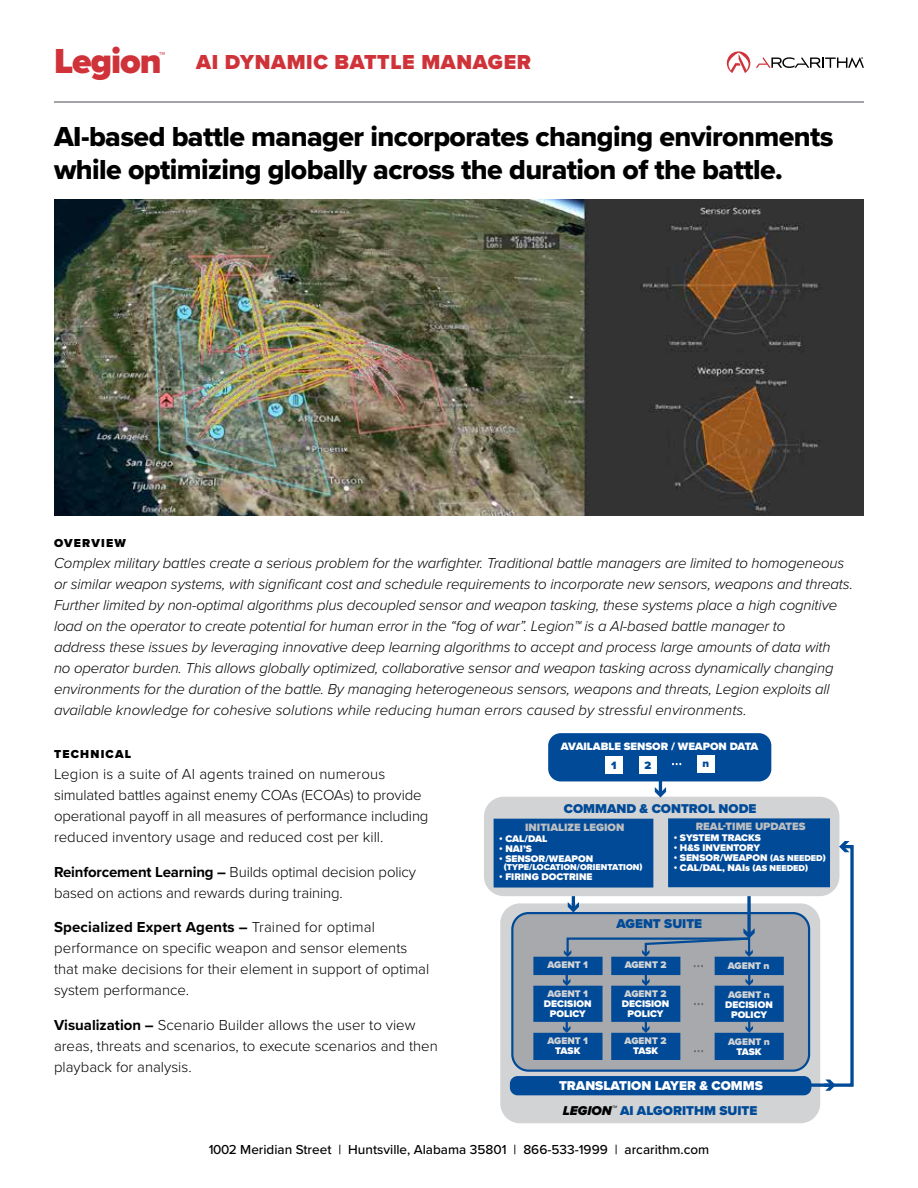
<style>
.page{position:relative;width:918px;height:1188px;background:#fff}
.page>*{position:absolute;margin:0;border:0;box-sizing:border-box;transform-origin:0 0}
.t1{font:900 36px "Proxima Nova";letter-spacing:-.03em;color:#cf3339}
.t2{font:28.5px/33px "Proxima Nova Extrabld";letter-spacing:-.02em;color:#000}
.t3{font:900 21px "Proxima Nova";letter-spacing:.03em;color:#cf3339}
.t4{font:italic 300 15px/21px "Proxima Nova";letter-spacing:-.01em;color:#000}
.t5{font:300 15px/21px "Proxima Nova";color:#000}
.t6{font:500 13.5px "Proxima Nova";color:#000}
.t7{font:900 13.5px "Proxima Nova";color:#cf3339}
.t8{font:900 13.2px "Proxima Nova";color:#004a98}
.t9{font:900 13.2px "Proxima Nova";color:#fff}
.t10{font:900 12px "Proxima Nova";letter-spacing:.1em;color:#000}
.t11{font:900 11.1px "Proxima Nova";color:#bcbec0}
.t12{font:900 11.1px "Proxima Nova";color:#fff}
.t13{font:900 11.1px "Proxima Nova";color:#004a98}
.t14{font:900 9.9px/9.9px "Proxima Nova";color:#fff;text-align:center}
.t15{font:900 9.9px "Proxima Nova";color:#d1d3d4}
.t16{font:900 8.85px "Proxima Nova";color:#fff}
.s1{font-weight:700}
.s2{font-size:8.85px}
.s3{font-style:italic;color:#000}
</style>
<div class="page">
<hr style="left:54px;top:102px;width:810px;height:1px;background:#484b50">
<svg style="left:727px;top:51px;width:23px;height:22px"></svg>
<svg style="left:756px;top:57px;width:108px;height:12px"></svg>
<img style="left:54px;top:199px;width:810px;height:316px">
<div style="left:500px;top:903px;width:320px;height:220px;background:#d1d3d4;border-radius:20px"></div>
<div style="left:548px;top:733px;width:223px;height:48px;background:#004a98;border-radius:13px"></div>
<div style="left:484px;top:797px;width:355px;height:99px;background:#d1d3d4;border-radius:20px"></div>
<div style="left:605px;top:756px;width:18px;height:18px;background:#fff"></div>
<div style="left:639px;top:756px;width:18px;height:18px;background:#fff"></div>
<div style="left:697px;top:755px;width:18px;height:18px;background:#fff"></div>
<hr style="left:659px;top:777px;width:3px;height:17px;background:#004a98">
<svg style="left:655px;top:787px;width:11px;height:10px"></svg>
<div style="left:510px;top:1076px;width:301px;height:19px;background:#004a98;border-radius:8px"></div>
<svg style="left:672px;top:763px;width:9px;height:2px"></svg>
<svg style="left:494px;top:818px;width:360px;height:273px"></svg>
<h1 class="t1" style="left:54px;top:34px;width:109px">Legion</h1>
<p class="t7" style="left:159px;top:46px;width:8px">™</p>
<h3 class="t3" style="left:196px;top:46px;width:336px">AI DYNAMIC BATTLE MANAGER</h3>
<h2 class="t2" style="left:54px;top:119px;width:781px">AI-based battle manager incorporates changing environments while optimizing globally across the duration of the battle.</h2>
<p class="t10" style="left:54px;top:534px;width:73px">OVERVIEW</p>
<p class="t4" style="left:54px;top:551px;width:800px">Complex military battles create a serious problem for the warfighter. Traditional battle managers are limited to homogeneous or similar weapon systems, with significant cost and schedule requirements to incorporate new sensors, weapons and threats.<br>Further limited by non-optimal algorithms plus decoupled sensor and weapon tasking, these systems place a high cognitive load on the operator to create potential for human error in the “fog of war”. Legion™ is a AI-based battle manager to<br>address these issues by leveraging innovative deep learning algorithms to accept and process large amounts of data with<br>no operator burden. This allows globally optimized, collaborative sensor and weapon tasking across dynamically changing environments for the duration of the battle. By managing heterogeneous sensors, weapons and threats, Legion exploits all available knowledge for cohesive solutions while reducing human errors caused by stressful environments.</p>
<p class="t10" style="left:54px;top:745px;width:79px">TECHNICAL</p>
<p class="t5" style="left:54px;top:763px;width:376px">Legion is a suite of AI agents trained on numerous simulated battles against enemy COAs (ECOAs) to provide operational payoff in all measures of performance including reduced inventory usage and reduced cost per kill.</p>
<p class="t5" style="left:54px;top:861px;width:364px"><span class="s1">Reinforcement Learning –</span> Builds optimal decision policy based on actions and rewards during training.</p>
<p class="t5" style="left:54px;top:916px;width:377px"><span class="s1">Specialized Expert Agents –</span> Trained for optimal performance on specific weapon and sensor elements that make decisions for their element in support of optimal system performance.</p>
<p class="t5" style="left:54px;top:1014px;width:385px"><span class="s1">Visualization –</span> Scenario Builder allows the user to view areas, threats and scenarios, to execute scenarios and then playback for analysis.</p>
<p class="t12" style="left:561px;top:738px;width:199px">AVAILABLE SENSOR / WEAPON DATA</p>
<p class="t13" style="left:611px;top:757px;width:7px">1</p>
<p class="t13" style="left:644px;top:757px;width:8px">2</p>
<p class="t13" style="left:702px;top:755px;width:8px">n</p>
<p class="t8" style="left:564px;top:799px;width:194px">COMMAND &amp; CONTROL NODE</p>
<p class="t11" style="left:696px;top:818px;width:111px">REAL-TIME UPDATES</p>
<p class="t14" style="left:674px;top:833px;width:89px">• SYSTEM TRACKS</p>
<p class="t14" style="left:674px;top:843px;width:88px">• H&amp;S INVENTORY</p>
<p class="t14" style="left:674px;top:853px;width:153px">• SENSOR/WEAPON <span class="s2">(AS NEEDED)</span></p>
<p class="t14" style="left:674px;top:863px;width:136px">• CAL/DAL, NAIs <span class="s2">(AS NEEDED)</span></p>
<p class="t11" style="left:525px;top:819px;width:101px">INITIALIZE LEGION</p>
<p class="t14" style="left:499px;top:833px;width:50px">• CAL/DAL</p>
<p class="t14" style="left:499px;top:843px;width:34px">• NAI’S</p>
<p class="t14" style="left:499px;top:853px;width:95px">• SENSOR/WEAPON</p>
<p class="t16" style="left:504px;top:861px;width:140px">(TYPE/LOCATION/ORIENTATION)</p>
<p class="t14" style="left:499px;top:872px;width:95px">• FIRING DOCTRINE</p>
<p class="t8" style="left:616px;top:914px;width:87px">AGENT SUITE</p>
<p class="t15" style="left:547px;top:958px;width:42px">AGENT 1</p>
<p class="t15" style="left:625px;top:958px;width:43px">AGENT 2</p>
<p class="t15" style="left:728px;top:958px;width:43px">AGENT n</p>
<p class="t15" style="left:547px;top:987px;width:42px">AGENT 1</p>
<p class="t14" style="left:544px;top:999px;width:49px">DECISION<br>POLICY</p>
<p class="t15" style="left:625px;top:987px;width:43px">AGENT 2</p>
<p class="t14" style="left:622px;top:999px;width:49px">DECISION<br>POLICY</p>
<p class="t15" style="left:728px;top:987px;width:43px">AGENT n</p>
<p class="t14" style="left:725px;top:999px;width:49px">DECISION<br>POLICY</p>
<p class="t15" style="left:547px;top:1034px;width:42px">AGENT 1</p>
<p class="t14" style="left:555px;top:1046px;width:27px">TASK</p>
<p class="t15" style="left:625px;top:1034px;width:43px">AGENT 2</p>
<p class="t14" style="left:633px;top:1046px;width:27px">TASK</p>
<p class="t15" style="left:728px;top:1034px;width:43px">AGENT n</p>
<p class="t14" style="left:736px;top:1046px;width:27px">TASK</p>
<p class="t9" style="left:559px;top:1076px;width:205px">TRANSLATION LAYER &amp; COMMS</p>
<p class="t8" style="left:563px;top:1101px;width:196px"><span class="s3">LEGION</span><sup>™</sup> AI ALGORITHM SUITE</p>
<p class="t6" style="left:209px;top:1139px;width:502px">1002 Meridian Street | Huntsville, Alabama 35801 | 866-533-1999 | arcarithm.com</p>
</div>
